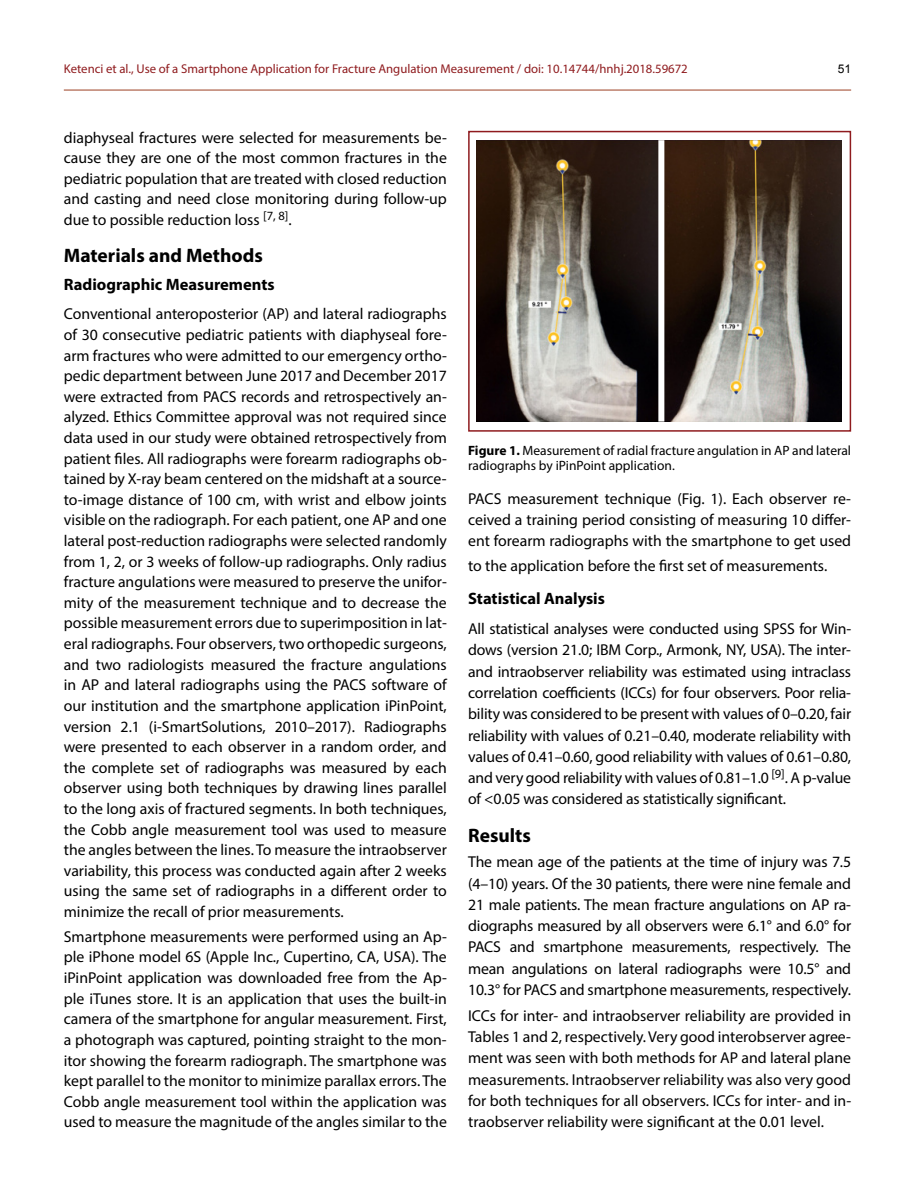
<style>
.page{position:relative;width:915px;height:1191px;background:#fff}
.page>*{position:absolute;margin:0;border:0;box-sizing:border-box;transform-origin:0 0}
.t1{font:700 19.5px "Myriad Pro";color:#000}
.t2{font:700 16.5px "Myriad Pro";color:#000}
.t3{font:15.75px/20.5px "Myriad Pro";color:#000;text-align:justify}
.t4{font:13.5px/15px "Myriad Pro";color:#000}
.t5{font:12.75px "Myriad Pro";color:#8f1b1e}
.t6{font:12px "Arial";color:#000}
.s1{font-weight:700}
</style>
<div class="page">
<hr style="left:64px;top:89px;width:786px;height:2px;background:#bd7f6c">
<img style="left:476px;top:140px;width:365px;height:281px">
<div style="left:468px;top:131px;width:382px;height:301px;border:2px solid #8f1b1e"></div>
<div style="left:658px;top:140px;width:6px;height:281px;background:#fff"></div>
<p class="t5" style="left:64px;top:61px;width:625px">Ketenci et al., Use of a Smartphone Application for Fracture Angulation Measurement / doi: 10.14744/hnhj.2018.59672</p>
<p class="t6" style="left:837px;top:60px;width:15px">51</p>
<p class="t3" style="left:64px;top:127px;width:384px">diaphyseal fractures were selected for measurements be&shy;cause they are one of the most common fractures in the pediatric population that are treated with closed reduction and casting and need close monitoring during follow-up due to possible reduction loss <sup>[7,</sup> <sup>8]</sup>.</p>
<p class="t1" style="left:64px;top:242px;width:200px">Materials and Methods</p>
<p class="t2" style="left:64px;top:274px;width:212px">Radiographic Measurements</p>
<p class="t3" style="left:64px;top:303px;width:384px">Conventional anteroposterior (AP) and lateral radiographs of 30 consecutive pediatric patients with diaphyseal fore&shy;arm fractures who were admitted to our emergency ortho&shy;pedic department between June 2017 and December 2017 were extracted from PACS records and retrospectively an&shy;alyzed. Ethics Committee approval was not required since data used in our study were obtained retrospectively from patient files. All radiographs were forearm radiographs ob&shy;tained by X-ray beam centered on the midshaft at a source&shy;to-image distance of 100 cm, with wrist and elbow joints visible on the radiograph. For each patient, one AP and one lateral post-reduction radiographs were selected randomly from 1, 2, or 3 weeks of follow-up radiographs. Only radius fracture angulations were measured to preserve the unifor&shy;mity of the measurement technique and to decrease the possible measurement errors due to superimposition in lat&shy;eral radiographs. Four observers, two orthopedic surgeons, and two radiologists measured the fracture angulations in AP and lateral radiographs using the PACS software of our institution and the smartphone application iPinPoint, version 2.1 (i-SmartSolutions, 2010–2017). Radiographs were presented to each observer in a random order, and the complete set of radiographs was measured by each observer using both techniques by drawing lines parallel to the long axis of fractured segments. In both techniques, the Cobb angle measurement tool was used to measure the angles between the lines. To measure the intraobserver variability, this process was conducted again after 2 weeks using the same set of radiographs in a different order to minimize the recall of prior measurements.</p>
<p class="t3" style="left:64px;top:926px;width:384px">Smartphone measurements were performed using an Ap&shy;ple iPhone model 6S (Apple Inc., Cupertino, CA, USA). The iPinPoint application was downloaded free from the Ap&shy;ple iTunes store. It is an application that uses the built-in camera of the smartphone for angular measurement. First, a photograph was captured, pointing straight to the mon&shy;itor showing the forearm radiograph. The smartphone was kept parallel to the monitor to minimize parallax errors. The Cobb angle measurement tool within the application was used to measure the magnitude of the angles similar to the</p>
<p class="t4" style="left:468px;top:443px;width:384px"><span class="s1">Figure 1.</span> Measurement of radial fracture angulation in AP and lateral radiographs by iPinPoint application.</p>
<p class="t3" style="left:468px;top:487px;width:384px;line-height:21.3px">PACS measurement technique (Fig. 1). Each observer re&shy;ceived a training period consisting of measuring 10 differ&shy;ent forearm radiographs with the smartphone to get used</p>
<p class="t3" style="left:468px;top:555px;width:360px">to the application before the first set of measurements.</p>
<p class="t2" style="left:468px;top:588px;width:138px">Statistical Analysis</p>
<p class="t3" style="left:468px;top:618px;width:384px;line-height:21.3px">All statistical analyses were conducted using SPSS for Win&shy;dows (version 21.0; IBM Corp., Armonk, NY, USA). The inter&shy;and intraobserver reliability was estimated using intraclass correlation coefficients (ICCs) for four observers. Poor relia&shy;bility was considered to be present with values of 0–0.20, fair reliability with values of 0.21–0.40, moderate reliability with values of 0.41–0.60, good reliability with values of 0.61–0.80, and very good reliability with values of 0.81–1.0 <sup>[9]</sup>. A p-value of &lt;0.05 was considered as statistically significant.</p>
<p class="t1" style="left:468px;top:822px;width:64px">Results</p>
<p class="t3" style="left:468px;top:851px;width:384px;line-height:21.3px">The mean age of the patients at the time of injury was 7.5 (4–10) years. Of the 30 patients, there were nine female and 21 male patients. The mean fracture angulations on AP ra&shy;diographs measured by all observers were 6.1° and 6.0° for PACS and smartphone measurements, respectively. The mean angulations on lateral radiographs were 10.5° and 10.3° for PACS and smartphone measurements, respectively.</p>
<p class="t3" style="left:468px;top:1004px;width:384px;line-height:21.3px">ICCs for inter- and intraobserver reliability are provided in Tables 1 and 2, respectively. Very good interobserver agree&shy;ment was seen with both methods for AP and lateral plane measurements. Intraobserver reliability was also very good for both techniques for all observers. ICCs for inter- and in&shy;traobserver reliability were significant at the 0.01 level.</p>
</div>
